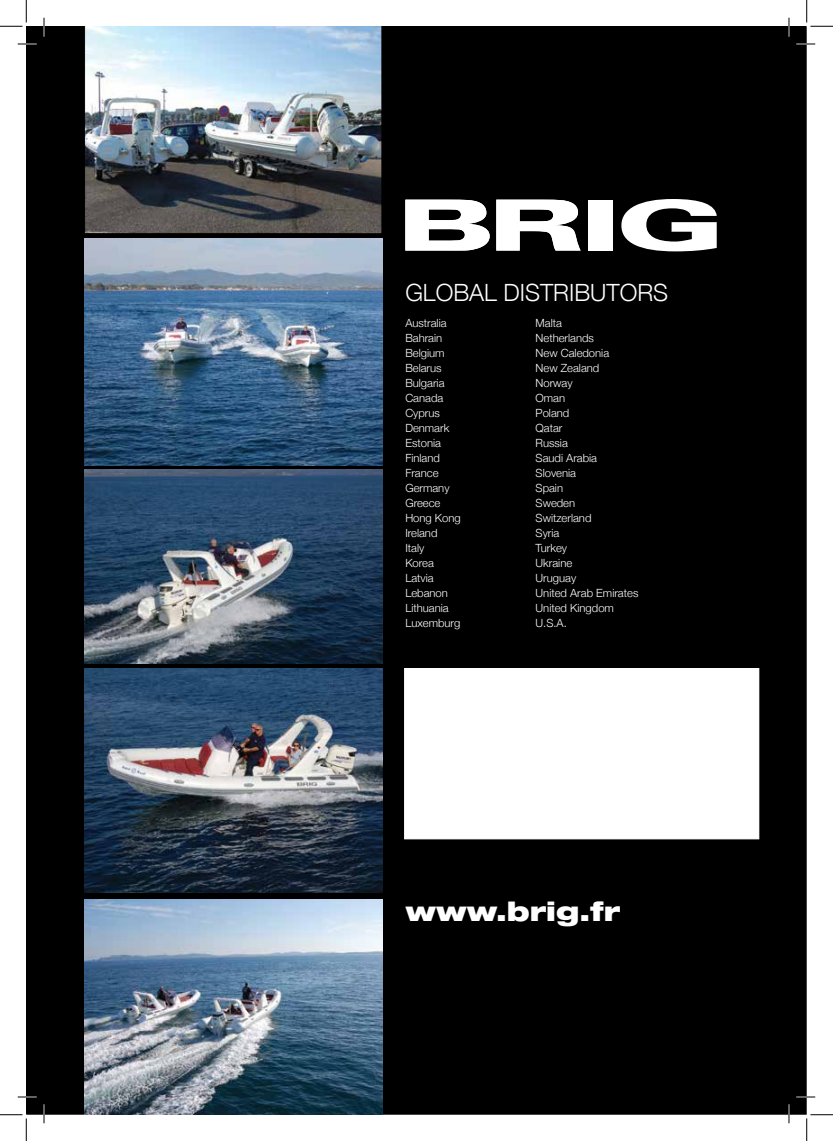
<style>
.page{position:relative;width:833px;height:1141px;background:#fff}
.page>*{position:absolute;margin:0;border:0;box-sizing:border-box;transform-origin:0 0}
.t1{font:900 expanded 26.38px "Helvetica Neue";color:#fff}
.t2{font:300 23.75px "Helvetica Neue";color:#fff}
.t3{font:300 11.25px/15px "Helvetica Neue";color:#fff}
</style>
<div class="page">
<div style="left:27px;top:27px;width:778px;height:1086px;background:#000"></div>
<img style="left:84px;top:668px;width:298px;height:224px">
<img style="left:84px;top:469px;width:298px;height:194px">
<svg style="left:621px;top:199px;width:95px;height:52px"></svg>
<div style="left:588px;top:200px;width:24px;height:50px;background:#fff"></div>
<svg style="left:496px;top:200px;width:84px;height:50px"></svg>
<svg style="left:405px;top:200px;width:84px;height:51px"></svg>
<div style="left:404px;top:668px;width:354px;height:171px;background:#fff"></div>
<img style="left:84px;top:899px;width:298px;height:215px">
<img style="left:84px;top:238px;width:298px;height:227px">
<img style="left:84px;top:26px;width:298px;height:208px">
<svg style="left:18px;top:43px;width:18px;height:2px"></svg>
<svg style="left:796px;top:43px;width:18px;height:2px"></svg>
<svg style="left:18px;top:1096px;width:18px;height:1px"></svg>
<svg style="left:796px;top:1096px;width:18px;height:1px"></svg>
<svg style="left:43px;top:18px;width:2px;height:18px"></svg>
<svg style="left:43px;top:1104px;width:2px;height:19px"></svg>
<svg style="left:787px;top:18px;width:2px;height:18px"></svg>
<svg style="left:787px;top:1104px;width:2px;height:19px"></svg>
<svg style="left:0;top:0;width:27px;height:27px"></svg>
<svg style="left:0;top:1114px;width:27px;height:26px"></svg>
<svg style="left:806px;top:0;width:26px;height:27px"></svg>
<svg style="left:806px;top:1114px;width:26px;height:26px"></svg>
<h2 class="t2" style="left:405px;top:273px;width:264px">GLOBAL DISTRIBUTORS</h2>
<p class="t3" style="left:405px;top:315px;width:57px">Australia<br>Bahrain<br>Belgium<br>Belarus<br>Bulgaria<br>Canada<br>Cyprus<br>Denmark<br>Estonia<br>Finland<br>France<br>Germany<br>Greece<br>Hong Kong<br>Ireland<br>Italy<br>Korea<br>Latvia<br>Lebanon<br>Lithuania<br>Luxemburg</p>
<p class="t3" style="left:535px;top:315px;width:104px">Malta<br>Netherlands<br>New Caledonia<br>New Zealand<br>Norway<br>Oman<br>Poland<br>Qatar<br>Russia<br>Saudi Arabia<br>Slovenia<br>Spain<br>Sweden<br>Switzerland<br>Syria<br>Turkey<br>Ukraine<br>Uruguay<br>United Arab Emirates<br>United Kingdom<br>U.S.A.</p>
<h1 class="t1" style="left:405px;top:894px;width:216px">www.brig.fr</h1>
</div>
